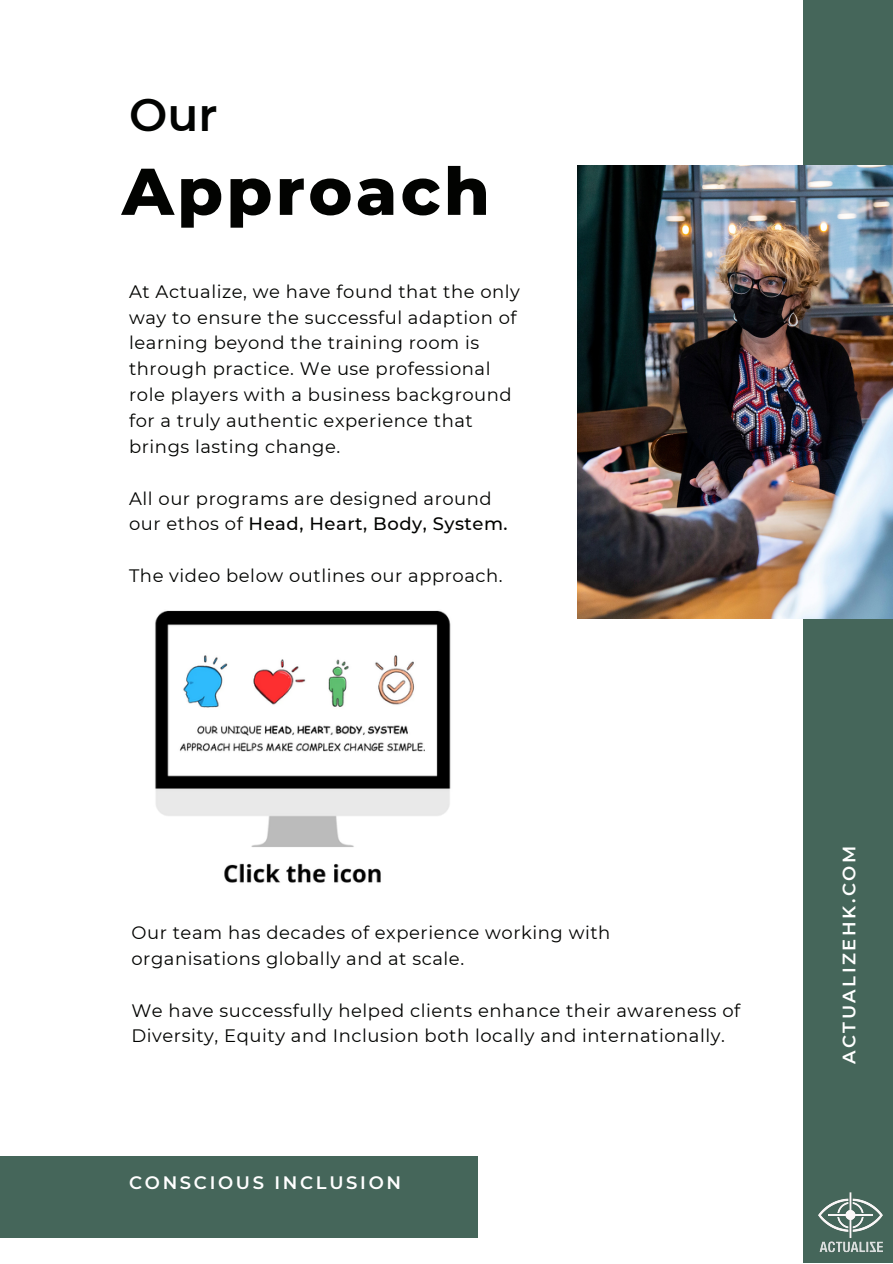
<style>
.page{position:relative;width:893px;height:1264px;background:#fff}
.page>*{position:absolute;margin:0;border:0;box-sizing:border-box;transform-origin:0 0}
.t1{font:800 66px "Montserrat";letter-spacing:.05em;color:#020301}
.t2{font:600 45.45px "Montserrat";color:#020301}
.t3{font:18px/25.8px "Montserrat";letter-spacing:.03em;color:#020301}
.t4{font:600 18px "Montserrat";letter-spacing:.15em;color:#fff}
.s1{font-weight:500}
</style>
<div class="page">
<div style="left:803px;top:0;width:89px;height:1262px;background:#45665a"></div>
<img style="left:577px;top:165px;width:315px;height:453px">
<div style="left:0;top:1155px;width:477px;height:81px;background:#45665a"></div>
<img style="left:818px;top:1192px;width:65px;height:61px">
<img style="left:155px;top:610px;width:296px;height:273px">
<h2 class="t2" style="left:129px;top:87px;width:90px">Our</h2>
<h1 class="t1" style="left:122px;top:151px;width:369px">Approach</h1>
<p class="t3" style="left:129px;top:278px;width:392px">At Actualize, we have found that the only way to ensure the successful adaption of learning beyond the training room is through practice. We use professional role players with a business background for a truly authentic experience that brings lasting change.</p>
<p class="t3" style="left:129px;top:485px;width:380px">All our programs are designed around our ethos of <span class="s1">Head, Heart, Body, System.</span></p>
<p class="t3" style="left:129px;top:563px;width:375px">The video below outlines our approach.</p>
<p class="t3" style="left:131px;top:920px;width:480px">Our team has decades of experience working with organisations globally and at scale.</p>
<p class="t3" style="left:131px;top:997px;width:610px">We have successfully helped clients enhance their awareness of<br>Diversity, Equity and Inclusion both locally and internationally.</p>
<p class="t4" style="left:129px;top:1171px;width:273px">CONSCIOUS INCLUSION</p>
<p class="t4" style="left:838px;top:1064px;width:220px;rotate:-90deg">ACTUALIZEHK.COM</p>
</div>
